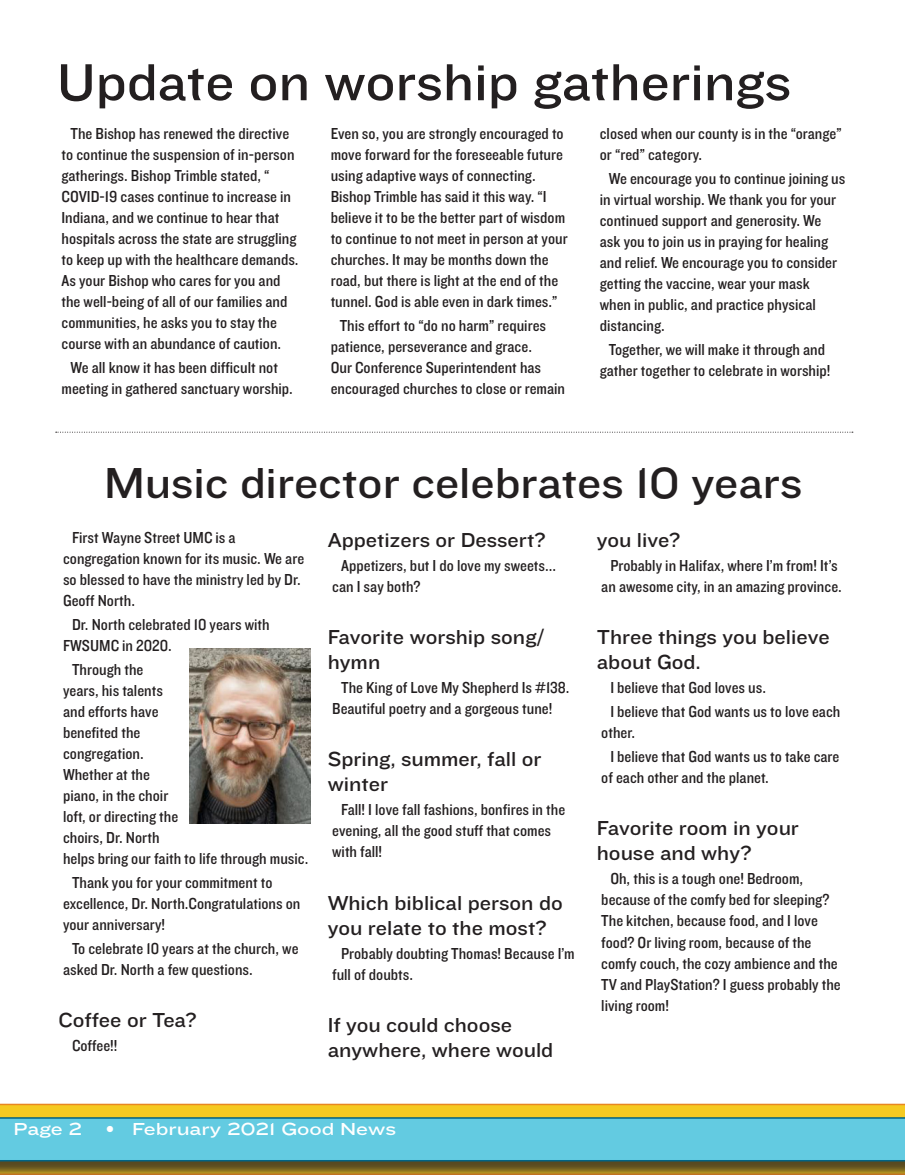
<style>
.page{position:relative;width:905px;height:1175px;background:#fff}
.page>*{position:absolute;margin:0;border:0;box-sizing:border-box;transform-origin:0 0}
.Good_News_article_he{font:54px "Knockout 32 Junior Cruisewt";color:#231f20}
.Good_News_article_he-2{font:45px "Knockout 32 Junior Cruisewt";color:#231f20}
.Good_News_article_he-3{font:21px/25.2px "Knockout 32 Junior Cruisewt";color:#231f20}
.t1{font:18px "Knockout 34 Junior Sumo";color:#fff}
.Good_News_article{font:16.5px/21px "Knockout 30 Junior Welterwt";color:#231f20}
</style>
<div class="page">
<svg style="left:0;top:1103px;width:904px;height:14px;background:#f4c52c"></svg>
<div style="left:0;top:1119px;width:904px;height:55px;background:#231f20;opacity:.75"></div>
<div style="left:0;top:1117px;width:904px;height:44px;background:#63cbe1"></div>
<svg style="left:56px;top:432px;width:796px;height:1px"></svg>
<img style="left:189px;top:648px;width:121px;height:176px">
<p class="Good_News_article_he" style="left:57px;top:44px;width:735px">Update on worship gatherings</p>
<p class="Good_News_article" style="left:62px;top:123px;width:238px;text-indent:9px">The Bishop has renewed the directive to continue the suspension of in-person gatherings. Bishop Trimble stated, “ COVID-19 cases continue to increase in Indiana, and we continue to hear that hospitals across the state are struggling to keep up with the healthcare demands.<br>As your Bishop who cares for you and the well-being of all of our families and communities, he asks you to stay the course with an abundance of caution.</p>
<p class="Good_News_article" style="left:62px;top:357px;width:233px;text-align:center">We all know it has been difficult not meeting in gathered sanctuary worship.</p>
<p class="Good_News_article" style="left:330px;top:123px;width:238px">Even so, you are strongly encouraged to move forward for the foreseeable future using adaptive ways of connecting.<br>Bishop Trimble has said it this way. “I believe it to be the better part of wisdom to continue to not meet in person at your churches. It may be months down the road, but there is light at the end of the tunnel. God is able even in dark times.”</p>
<p class="Good_News_article" style="left:330px;top:315px;width:236px;text-indent:9px">This effort to “do no harm” requires patience, perseverance and grace.<br>Our Conference Superintendent has encouraged churches to close or remain</p>
<p class="Good_News_article" style="left:600px;top:123px;width:243px">closed when our county is in the “orange” or “red” category.</p>
<p class="Good_News_article" style="left:600px;top:168px;width:247px;text-indent:9px">We encourage you to continue joining us in virtual worship. We thank you for your continued support and generosity. We ask you to join us in praying for healing and relief. We encourage you to consider getting the vaccine, wear your mask<br>when in public, and practice physical distancing.</p>
<p class="Good_News_article" style="left:600px;top:339px;width:232px;text-align:center">Together, we will make it through and gather together to celebrate in worship!</p>
<p class="Good_News_article_he-2" style="left:104px;top:452px;width:699px">Music director celebrates 10 years</p>
<p class="Good_News_article" style="left:63px;top:526px;width:243px;text-indent:9px">First Wayne Street UMC is a congregation known for its music. We are so blessed to have the ministry led by Dr.<br>Geoff North.</p>
<p class="Good_News_article" style="left:63px;top:613px;width:208px;text-indent:9px">Dr. North celebrated 10 years with<br>FWSUMC in 2020.</p>
<p class="Good_News_article" style="left:63px;top:658px;width:247px;text-indent:9px">Through the<br>years, his talents<br>and efforts have<br>benefited the<br>congregation.<br>Whether at the<br>piano, in the choir<br>loft, or directing the<br>choirs, Dr. North<br>helps bring our faith to life through music.</p>
<p class="Good_News_article" style="left:63px;top:871px;width:239px;text-indent:9px">Thank you for your commitment to excellence, Dr. North.Congratulations on your anniversary!</p>
<p class="Good_News_article" style="left:63px;top:937px;width:237px;text-indent:9px">To celebrate 10 years at the church, we asked Dr. North a few questions.</p>
<p class="Good_News_article_he-3" style="left:58px;top:1006px;width:140px">Coffee or Tea?</p>
<p class="Good_News_article" style="left:72px;top:1034px;width:47px">Coffee!!</p>
<p class="Good_News_article_he-3" style="left:327px;top:526px;width:220px">Appetizers or Dessert?</p>
<p class="Good_News_article" style="left:332px;top:554px;width:225px;text-indent:9px">Appetizers, but I do love my sweets... can I say both?</p>
<p class="Good_News_article_he-3" style="left:327px;top:623px;width:218px">Favorite worship song/ hymn</p>
<p class="Good_News_article" style="left:332px;top:676px;width:239px;text-indent:9px">The King of Love My Shepherd Is #138.<br>Beautiful poetry and a gorgeous tune!</p>
<p class="Good_News_article_he-3" style="left:327px;top:745px;width:215px">Spring, summer, fall or winter</p>
<p class="Good_News_article" style="left:332px;top:798px;width:234px;text-indent:9px">Fall! I love fall fashions, bonfires in the evening, all the good stuff that comes with fall!</p>
<p class="Good_News_article_he-3" style="left:327px;top:889px;width:236px">Which biblical person do you relate to the most?</p>
<p class="Good_News_article" style="left:332px;top:942px;width:244px;text-indent:9px">Probably doubting Thomas! Because I’m full of doubts.</p>
<p class="Good_News_article_he-3" style="left:327px;top:1011px;width:227px">If you could choose anywhere, where would</p>
<p class="Good_News_article_he-3" style="left:597px;top:526px;width:85px">you live?</p>
<p class="Good_News_article" style="left:601px;top:554px;width:242px;text-align:center">Probably in Halifax, where I’m from! It’s an awesome city, in an amazing province.</p>
<p class="Good_News_article_he-3" style="left:597px;top:623px;width:234px">Three things you believe about God.</p>
<p class="Good_News_article" style="left:610px;top:676px;width:157px">I believe that God loves us.</p>
<p class="Good_News_article" style="left:601px;top:700px;width:240px;text-indent:9px">I believe that God wants us to love each other.</p>
<p class="Good_News_article" style="left:601px;top:745px;width:240px;text-indent:9px">I believe that God wants us to take care of each other and the planet.</p>
<p class="Good_News_article_he-3" style="left:597px;top:814px;width:203px">Favorite room in your house and why?</p>
<p class="Good_News_article" style="left:601px;top:867px;width:241px;text-indent:9px">Oh, this is a tough one! Bedroom, because of the comfy bed for sleeping?<br>The kitchen, because food, and I love food? Or living room, because of the comfy couch, the cozy ambience and the TV and PlayStation? I guess probably the living room!</p>
<p class="t1" style="left:14px;top:1116px;width:70px">Page 2</p>
<p class="t1" style="left:106px;top:1116px;width:292px">• February 2021 Good News</p>
</div>
